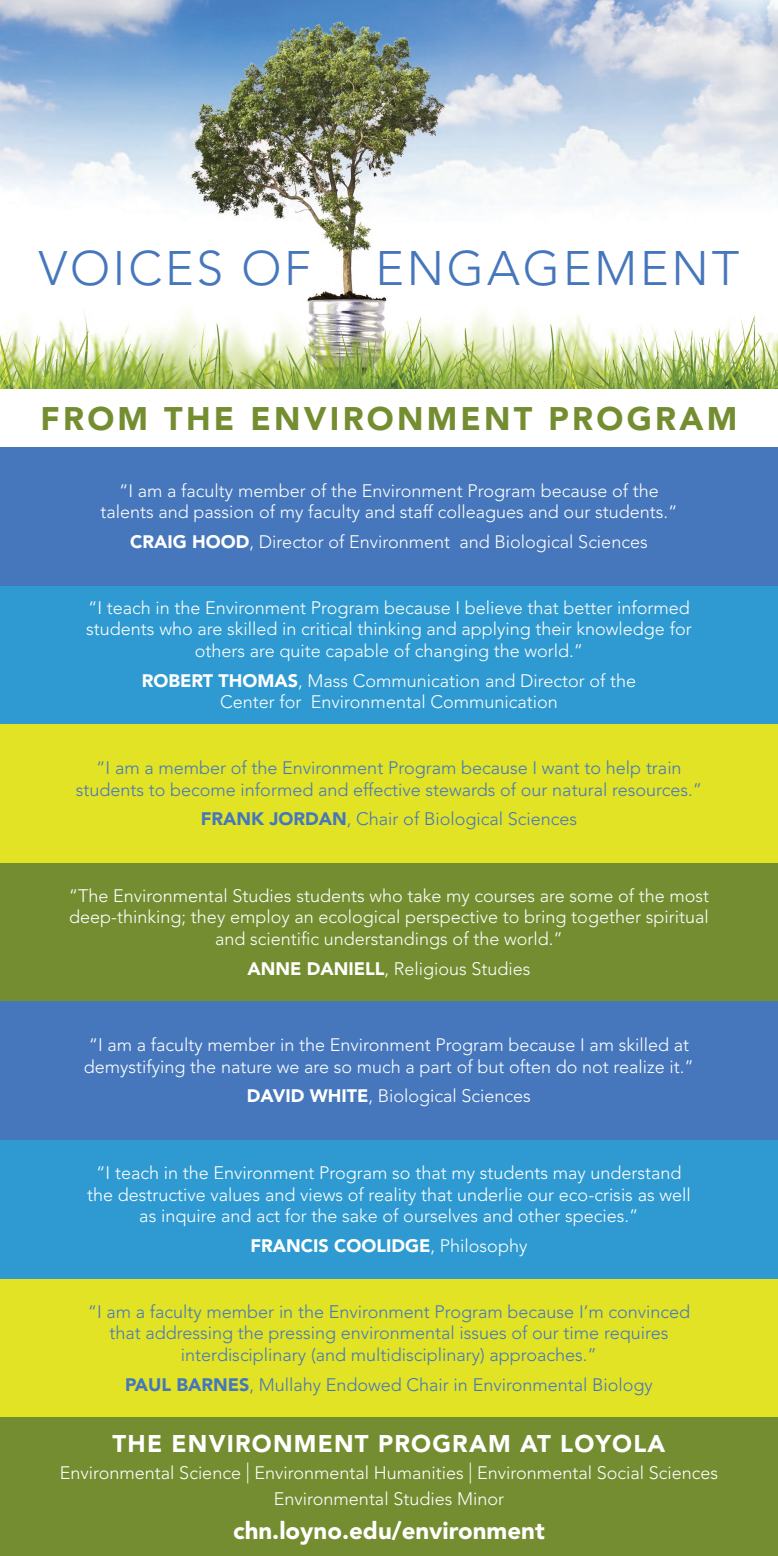
<style>
.page{position:relative;width:778px;height:1556px;background:#fff}
.page>*{position:absolute;margin:0;border:0;box-sizing:border-box;transform-origin:0 0}
.t1{font:300 48px "Avenir";letter-spacing:.06em;color:#4677bc}
.t2{font:900 32.4px "Avenir";letter-spacing:.1em;color:#748d31}
.t3{font:900 24px "Avenir";letter-spacing:.05em;color:#fff}
.t4{font:900 24px "Avenir";color:#fff}
.t5{font:300 18px/21.6px "Avenir";color:#fff;text-align:center}
.t6{font:300 18px/21.6px "Avenir";color:#4677bc;text-align:center}
.t7{font:900 18px "Avenir";color:#fff}
.s1{font-weight:900}
.s2{font-weight:300}
.s3{font-size:27px}
</style>
<div class="page">
<img style="left:0;top:0;width:778px;height:389px">
<div style="left:0;top:447px;width:778px;height:138px;background:#4677bc"></div>
<div style="left:0;top:585px;width:778px;height:139px;background:#2e9ad1"></div>
<div style="left:0;top:724px;width:778px;height:138px;background:#e2e324"></div>
<div style="left:0;top:862px;width:778px;height:139px;background:#748d31"></div>
<div style="left:0;top:1001px;width:778px;height:139px;background:#4677bc"></div>
<div style="left:0;top:1140px;width:778px;height:138px;background:#2e9ad1"></div>
<div style="left:0;top:1278px;width:778px;height:139px;background:#e2e324"></div>
<div style="left:0;top:1417px;width:778px;height:138px;background:#748d31"></div>
<h1 class="t1" style="left:39px;top:240px;width:274px">VOICES OF</h1>
<h1 class="t1" style="left:375px;top:240px;width:365px">ENGAGEMENT</h1>
<h2 class="t2" style="left:41px;top:399px;width:698px">FROM THE ENVIRONMENT PROGRAM</h2>
<p class="t5" style="left:100px;top:479px;width:578px">“I am a faculty member of the Environment Program because of the talents and passion of my faculty and staff colleagues and our students.“</p>
<p class="t5" style="left:130px;top:531px;width:519px"><span class="s1">CRAIG HOOD</span>, Director of Environment and Biological Sciences</p>
<p class="t5" style="left:86px;top:596px;width:607px">“I teach in the Environment Program because I believe that better informed students who are skilled in critical thinking and applying their knowledge for others are quite capable of changing the world.”</p>
<p class="t5" style="left:142px;top:669px;width:496px"><span class="s1">ROBERT THOMAS</span>, Mass Communication and Director of the<br>Center for Environmental Communication</p>
<p class="t6" style="left:76px;top:757px;width:628px">“I am a member of the Environment Program because I want to help train students to become informed and effective stewards of our natural resources.”</p>
<p class="t6" style="left:201px;top:808px;width:378px"><span class="s1">FRANK JORDAN</span>, Chair of Biological Sciences</p>
<p class="t5" style="left:69px;top:884px;width:642px">“The Environmental Studies students who take my courses are some of the most deep-thinking; they employ an ecological perspective to bring together spiritual and scientific understandings of the world.”</p>
<p class="t5" style="left:247px;top:957px;width:285px"><span class="s1">ANNE DANIELL</span>, Religious Studies</p>
<p class="t5" style="left:84px;top:1034px;width:611px;text-align:left">“I am a faculty member in the Environment Program because I am skilled at demystifying the nature we are so much a part of but often do not realize it.”</p>
<p class="t5" style="left:247px;top:1085px;width:285px"><span class="s1">DAVID WHITE</span>, Biological Sciences</p>
<p class="t5" style="left:87px;top:1161px;width:605px">“I teach in the Environment Program so that my students may understand the destructive values and views of reality that underlie our eco-crisis as well as inquire and act for the sake of ourselves and other species.”</p>
<p class="t7" style="left:250px;top:1234px;width:278px">FRANCIS COOLIDGE<span class="s2">, Philosophy</span></p>
<p class="t6" style="left:88px;top:1300px;width:604px">“I am a faculty member in the Environment Program because I’m convinced that addressing the pressing environmental issues of our time requires interdisciplinary (and multidisciplinary) approaches.”</p>
<p class="t6" style="left:125px;top:1373px;width:529px"><span class="s1">PAUL BARNES</span>, Mullahy Endowed Chair in Environmental Biology</p>
<h3 class="t3" style="left:113px;top:1429px;width:554px">THE ENVIRONMENT PROGRAM AT LOYOLA</h3>
<p class="t5" style="left:60px;top:1459px;width:659px;line-height:25.9px">Environmental Science <span class="s3">|</span> Environmental Humanities <span class="s3">|</span> Environmental Social Sciences<br>Environmental Studies Minor</p>
<h3 class="t4" style="left:233px;top:1516px;width:313px">chn.loyno.edu/environment</h3>
</div>
